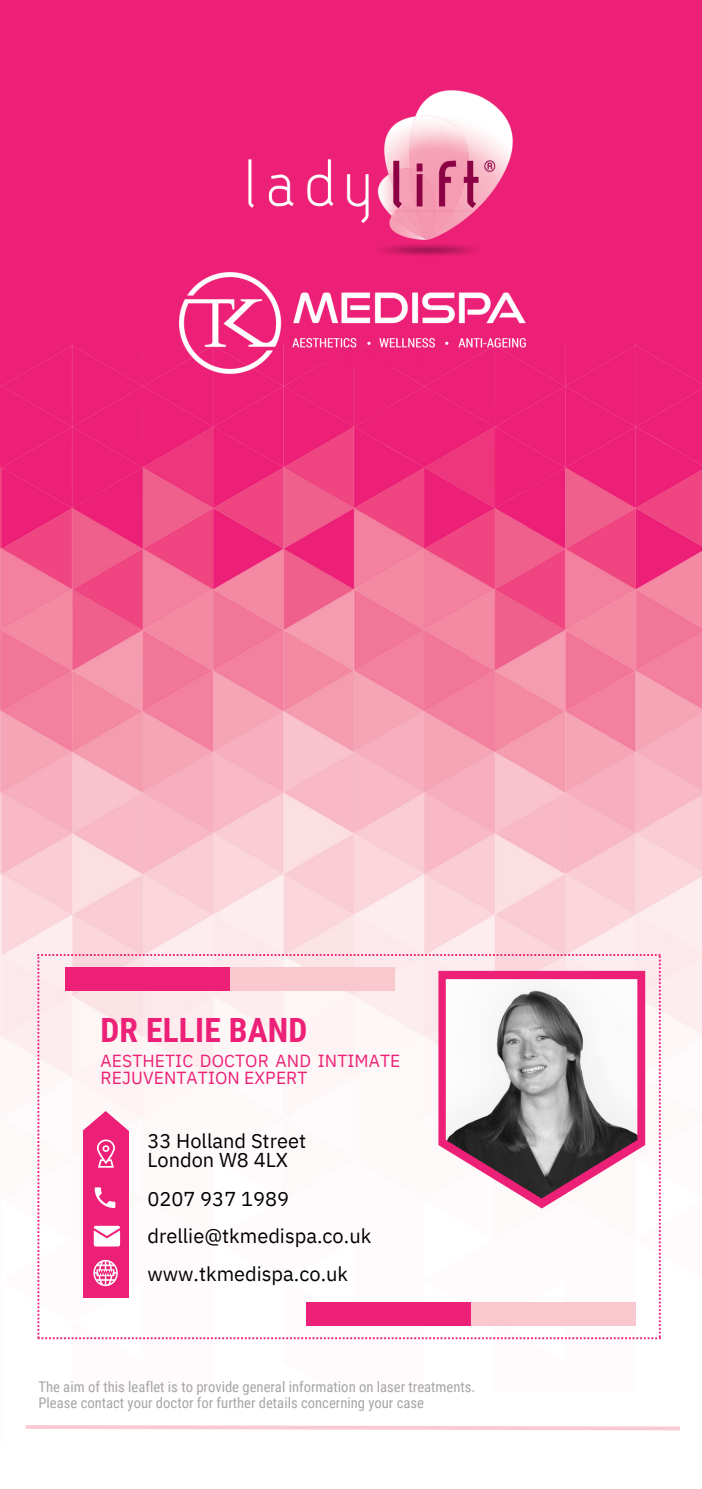
<style>
.page{position:relative;width:702px;height:1489px;background:#fff}
.page>*{position:absolute;margin:0;border:0;box-sizing:border-box;transform-origin:0 0}
.t1{font:700 33.5px "Roboto Condensed";letter-spacing:.005em;color:#ed2077}
.t2{font:20px/37.5px "IBM Plex Sans";color:#000}
.t3{font:17.5px/17px "IBM Plex Sans";letter-spacing:.005em;color:#ed2077}
.t4{font:14.75px/15.8px "Roboto Condensed";color:#a6a6a6}
</style>
<div class="page">
<img style="left:0;top:0;width:701px;height:1340px">
<svg style="left:25px;top:1425px;width:655px;height:6px"></svg>
<svg style="left:37px;top:954px;width:623px;height:385px"></svg>
<img style="left:227px;top:70px;width:297px;height:194px">
<img style="left:180px;top:272px;width:345px;height:102px">
<svg style="left:438px;top:971px;width:207px;height:237px"></svg>
<svg style="left:440px;top:972px;width:203px;height:234px;fill:#ed2077"></svg>
<img style="left:445px;top:979px;width:191px;height:219px">
<h1 class="t1" style="left:100px;top:1011px;width:208px">DR ELLIE BAND</h1>
<p class="t3" style="left:100px;top:1051px;width:301px">AESTHETIC DOCTOR AND INTIMATE<br>REJUVENTATION EXPERT</p>
<h2 class="t2" style="left:147px;top:1131px;width:160px;line-height:18.2px">33 Holland Street<br>London W8 4LX</h2>
<h2 class="t2" style="left:147px;top:1179px;width:143px">0207 937 1989</h2>
<h2 class="t2" style="left:147px;top:1217px;width:225px">drellie@tkmedispa.co.uk www.tkmedispa.co.uk</h2>
<p class="t4" style="left:38px;top:1379px;width:438px">The aim of this leaflet is to provide general information on laser treatments.<br>Please contact your doctor for further details concerning your case</p>
</div>
